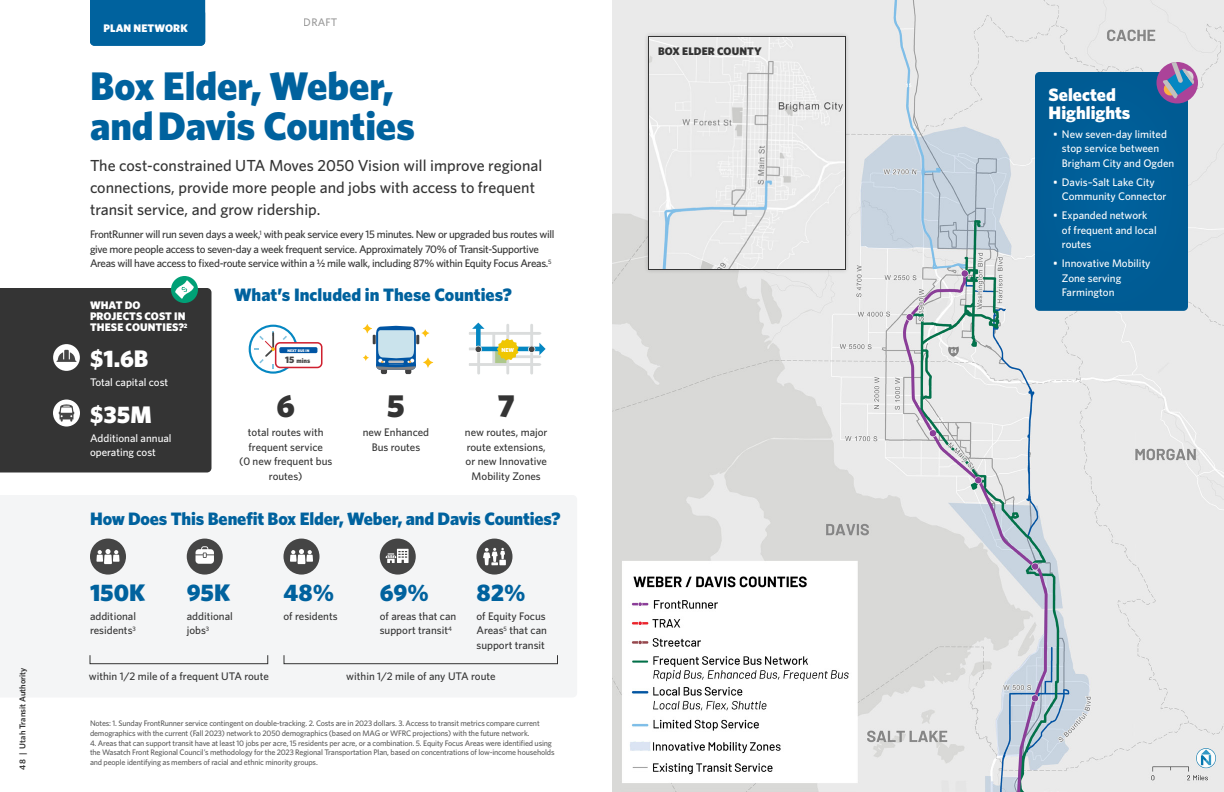
<style>
.page{position:relative;width:1224px;height:792px;background:#fff}
.page>*{position:absolute;margin:0;border:0;box-sizing:border-box;transform-origin:0 0}
.t1{font:900 40px/40px "Whitney";letter-spacing:-.005em;color:#00629e}
.t2{font:900 32px "Whitney";color:#343434}
.t3{font:900 24px "Whitney";color:#00629e}
.t4{font:900 24px "Whitney";color:#fff}
.t5{font:900 18px "Whitney";letter-spacing:-.005em;color:#00629e}
.t6{font:900 18px/18px "Whitney";letter-spacing:.005em;color:#fff}
.t7{font:500 16px/22px "Whitney";color:#343434}
.t8{font:500 11px/14.5px "Whitney";letter-spacing:-.02em;color:#343434}
.t9{font:500 11px/14.5px "Whitney";color:#343434;text-align:center}
.t10{font:500 11px/14.5px "Whitney";color:#fff}
.t11{font:900 11px/11px "Whitney";letter-spacing:.005em;color:#fff}
.t12{font:900 11px "Whitney";letter-spacing:.01em;color:#343434}
.t13{font:600 8.5px "Whitney";color:#343434}
.t14{font:500 8px/9.6px "Whitney";letter-spacing:-.02em;color:#5d5d5d}
.t15{font:900 6.7px "Whitney";color:#454545}
.t16{font:900 5.7px "Whitney";color:#fff}
.t17{font:900 3.8px "Whitney";color:#fff}
.s1{font-size:9.5px}
</style>
<div class="page">
<img style="left:612px;top:0;width:612px;height:792px">
<div style="left:1156px;top:62px;width:42px;height:42px;background:#ab4399;border-radius:50%"></div>
<svg style="left:1035px;top:62px;width:159px;height:249px"></svg>
<div style="left:0;top:288px;width:212px;height:184px;background:#343434"></div>
<div style="left:53px;top:344px;width:27px;height:27px;background:#fff;border-radius:50%"></div>
<svg style="left:57px;top:350px;width:19px;height:12px"></svg>
<div style="left:53px;top:400px;width:27px;height:27px;background:#fff;border-radius:50%"></div>
<svg style="left:59px;top:404px;width:15px;height:18px"></svg>
<div style="left:171px;top:276px;width:27px;height:27px;background:#00a076;border-radius:50%"></div>
<svg style="left:175px;top:280px;width:19px;height:19px"></svg>
<svg style="left:250px;top:326px;width:47px;height:47px"></svg>
<div style="left:249px;top:325px;width:49px;height:49px;border:2px solid #0587c2;border-radius:50%"></div>
<svg style="left:283px;top:336px;width:4px;height:4px"></svg>
<svg style="left:254px;top:331px;width:22px;height:37px"></svg>
<div style="left:276px;top:343px;width:46px;height:24px;background:#fff;border-radius:4px"></div>
<div style="left:275px;top:342px;width:48px;height:26px;border:2px solid #cf202f;border-radius:4px"></div>
<div style="left:279px;top:347px;width:38px;height:6px;background:#0055a4;border-radius:2px"></div>
<svg style="left:363px;top:324px;width:70px;height:50px"></svg>
<hr style="left:477px;top:326px;width:3px;height:49px;background:#dadcdc">
<hr style="left:506px;top:324px;width:3px;height:51px;background:#dadcdc">
<hr style="left:530px;top:324px;width:3px;height:51px;background:#dadcdc">
<svg style="left:469px;top:323px;width:77px;height:43px"></svg>
<div style="left:0;top:495px;width:577px;height:202px;background:#f4f5f6"></div>
<div style="left:90px;top:539px;width:36px;height:36px;background:#454545;border-radius:50%"></div>
<svg style="left:96px;top:549px;width:24px;height:15px"></svg>
<div style="left:187px;top:539px;width:36px;height:36px;background:#454545;border-radius:50%"></div>
<svg style="left:196px;top:546px;width:18px;height:18px"></svg>
<div style="left:380px;top:539px;width:36px;height:36px;background:#454545;border-radius:50%"></div>
<svg style="left:385px;top:549px;width:24px;height:14px"></svg>
<div style="left:476px;top:539px;width:36px;height:36px;background:#454545;border-radius:50%"></div>
<svg style="left:483px;top:548px;width:23px;height:17px"></svg>
<div style="left:284px;top:539px;width:36px;height:36px;background:#454545;border-radius:50%"></div>
<svg style="left:290px;top:549px;width:23px;height:15px"></svg>
<div style="left:90px;top:655px;width:178px;height:9px;border:1px solid #343434"></div>
<div style="left:284px;top:655px;width:274px;height:9px;border:1px solid #343434"></div>
<div style="left:644px;top:32px;width:207px;height:243px;background:#000;opacity:.2"></div>
<img style="left:650px;top:38px;width:194px;height:230px">
<div style="left:648px;top:36px;width:198px;height:234px;border:1px solid #343434"></div>
<svg style="left:90px;top:0;width:115px;height:45px"></svg>
<div style="left:90px;top:9px;width:115px;height:37px;background:#00629e;border-radius:4px"></div>
<p class="t13" style="left:17px;top:770px;width:104px;rotate:-90deg">48 | Utah Transit Authority</p>
<h3 class="t11" style="left:104px;top:23px;width:86px">PLAN NETWORK</h3>
<h3 class="t8" style="left:304px;top:15px;width:35px">DRAFT</h3>
<h1 class="t1" style="left:90px;top:65px;width:327px">Box Elder, Weber, and Davis Counties</h1>
<h3 class="t7" style="left:90px;top:154px;width:454px">The cost-constrained UTA Moves 2050 Vision will improve regional connections, provide more people and jobs with access to frequent transit service, and grow ridership.</h3>
<p class="t8" style="left:90px;top:227px;width:466px">FrontRunner will run seven days a week,<sup>1</sup> with peak service every 15 minutes. New or upgraded bus routes will give more people access to seven-day a week frequent service. Approximately 70% of Transit-Supportive<br>Areas will have access to fixed-route service within a ½ mile walk, including 87% within Equity Focus Areas.<sup>5</sup></p>
<h3 class="t11" style="left:90px;top:300px;width:99px">WHAT DO<br>PROJECTS COST IN<br>THESE COUNTIES?<sup>2</sup></h3>
<h3 class="t4" style="left:90px;top:342px;width:60px">$1.6B</h3>
<h3 class="t10" style="left:90px;top:375px;width:80px">Total capital cost</h3>
<h3 class="t4" style="left:90px;top:398px;width:63px">$35M</h3>
<h3 class="t10" style="left:90px;top:430px;width:83px">Additional annual operating cost</h3>
<h3 class="t5" style="left:234px;top:282px;width:279px">What’s Included in These Counties?</h3>
<p class="t17" style="left:287px;top:348px;width:23px">NEXT BUS IN</p>
<p class="t16" style="left:501px;top:346px;width:14px">NEW</p>
<p class="t15" style="left:285px;top:356px;width:26px"><span class="s1">15</span> mins</p>
<h2 class="t2" style="left:276px;top:384px;width:20px">6</h2>
<h3 class="t9" style="left:239px;top:425px;width:95px">total routes with frequent service<br>(0 new frequent bus routes)</h3>
<h2 class="t2" style="left:387px;top:384px;width:20px">5</h2>
<h3 class="t9" style="left:363px;top:425px;width:68px">new Enhanced<br>Bus routes</h3>
<h2 class="t2" style="left:497px;top:384px;width:19px">7</h2>
<h3 class="t9" style="left:465px;top:425px;width:84px">new routes, major route extensions, or new Innovative<br>Mobility Zones</h3>
<h3 class="t5" style="left:90px;top:506px;width:472px">How Does This Benefit Box Elder, Weber, and Davis Counties?</h3>
<h3 class="t3" style="left:380px;top:576px;width:51px">69%</h3>
<h3 class="t9" style="left:380px;top:608px;width:78px;text-align:left">of areas that can support transit<sup>4</sup></h3>
<h3 class="t3" style="left:90px;top:576px;width:57px">150K</h3>
<h3 class="t9" style="left:90px;top:608px;width:48px;text-align:left">additional residents<sup>3</sup></h3>
<h3 class="t9" style="left:89px;top:668px;width:182px">within 1/2 mile of a frequent UTA route</h3>
<h3 class="t9" style="left:346px;top:668px;width:151px">within 1/2 mile of any UTA route</h3>
<h3 class="t3" style="left:187px;top:576px;width:45px">95K</h3>
<h3 class="t9" style="left:187px;top:608px;width:48px;text-align:left">additional jobs<sup>3</sup></h3>
<h3 class="t3" style="left:284px;top:576px;width:52px">48%</h3>
<h3 class="t9" style="left:284px;top:608px;width:56px">of residents</h3>
<h3 class="t3" style="left:476px;top:576px;width:51px">82%</h3>
<h3 class="t8" style="left:476px;top:608px;width:72px;text-align:justify">of Equity Focus Areas<sup>5</sup> that can support transit</h3>
<p class="t14" style="left:90px;top:719px;width:451px">Notes: 1. Sunday FrontRunner service contingent on double-tracking. 2. Costs are in 2023 dollars. 3. Access to transit metrics compare current demographics with the current (Fall 2023) network to 2050 demographics (based on MAG or WFRC projections) with the future network.</p>
<p class="t14" style="left:90px;top:738px;width:466px">4. Areas that can support transit have at least 10 jobs per acre, 15 residents per acre, or a combination. 5. Equity Focus Areas were identified using the Wasatch Front Regional Council’s methodology for the 2023 Regional Transportation Plan, based on concentrations of low-income households and people identifying as members of racial and ethnic minority groups.</p>
<h3 class="t12" style="left:658px;top:44px;width:105px">BOX ELDER COUNTY</h3>
<h3 class="t6" style="left:1048px;top:85px;width:83px">Selected<br>Highlights</h3>
<h3 class="t10" style="left:1062px;top:127px;width:114px;text-indent:-9px">• New seven-day limited stop service between<br>Brigham City and Ogden</h3>
<h3 class="t10" style="left:1062px;top:175px;width:106px;text-indent:-9px">• Davis–Salt Lake City<br>Community Connector</h3>
<h3 class="t10" style="left:1062px;top:208px;width:96px;text-indent:-9px">• Expanded network of frequent and local routes</h3>
<h3 class="t10" style="left:1062px;top:256px;width:90px;text-indent:-9px">• Innovative Mobility<br>Zone serving<br>Farmington</h3>
</div>
